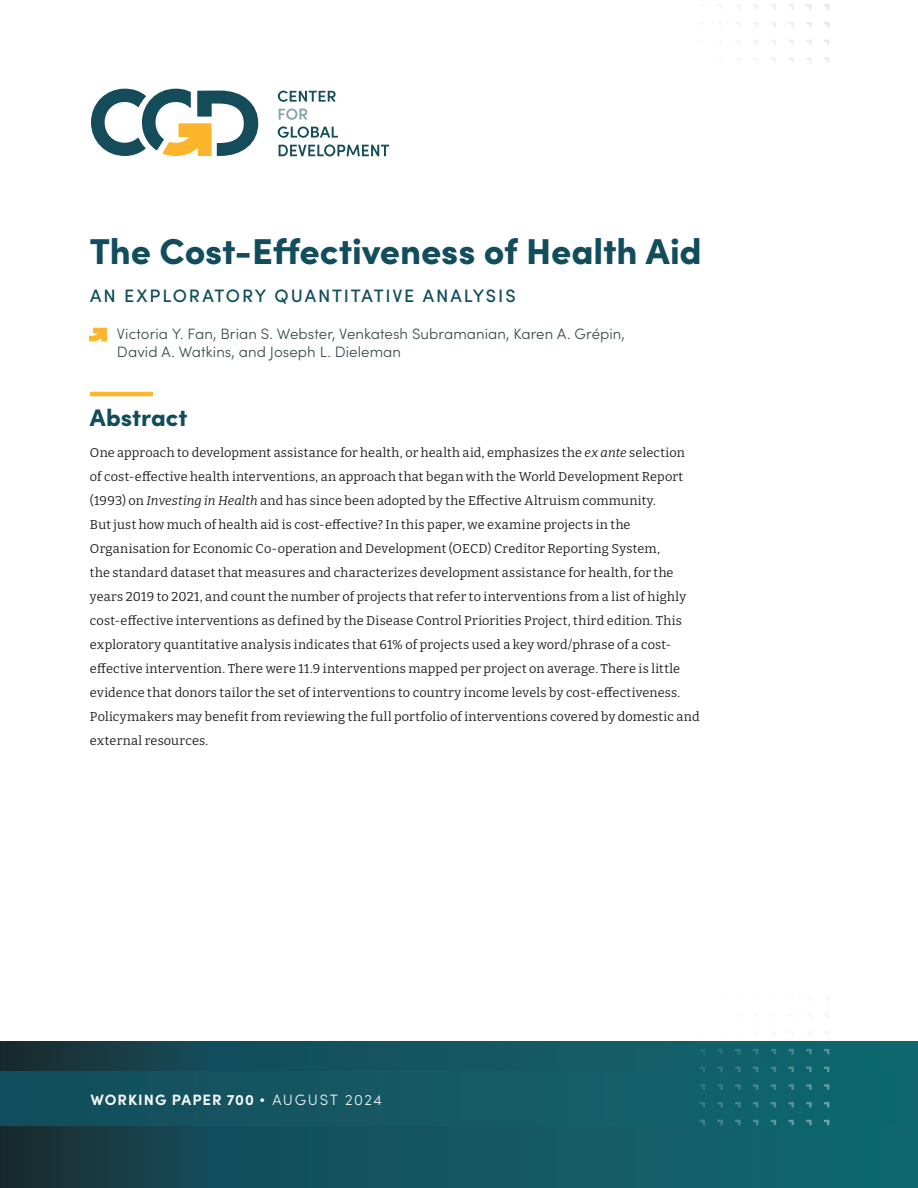
<style>
.page{position:relative;width:918px;height:1188px;background:#fff}
.page>*{position:absolute;margin:0;border:0;box-sizing:border-box;transform-origin:0 0}
.WP_CVR_Title{font:900 36px "Sofia Pro";letter-spacing:-.005em;color:#114d5c}
.WP_CVR_Abstract_head{font:900 24px "Sofia Pro";color:#114d5c}
.WP_CVR_Subtitle{font:500 18px "Sofia Pro";letter-spacing:.1em;color:#114d5c}
.WP_CVR_Authors{font:300 15px/18px "Sofia Pro";letter-spacing:.005em;color:#384649}
.WP_CVR_Paper_number{font:700 15px "Sofia Pro";letter-spacing:.065em;color:#f5f9fa}
.WP_CVR_Abstract_text{font:12.75px/24px "Bitter";letter-spacing:.015em;color:#231f20}
.s1{font-style:italic}
.s2{font-weight:200;font-size:16.5px}
.s3{font-weight:300}
</style>
<div class="page">
<svg style="left:0;top:1042px;width:918px;height:146px"></svg>
<div style="left:0;top:1071px;width:918px;height:54px;background:linear-gradient(to right,#154c5b,#10686f)"></div>
<svg style="left:824px;top:1120px;width:5px;height:5px"></svg>
<svg style="left:806px;top:1120px;width:6px;height:5px"></svg>
<svg style="left:788px;top:1120px;width:6px;height:5px"></svg>
<svg style="left:771px;top:1120px;width:5px;height:5px"></svg>
<svg style="left:753px;top:1120px;width:5px;height:5px"></svg>
<svg style="left:735px;top:1120px;width:6px;height:5px"></svg>
<svg style="left:717px;top:1120px;width:6px;height:5px"></svg>
<svg style="left:700px;top:1120px;width:5px;height:5px"></svg>
<svg style="left:824px;top:1102px;width:5px;height:5px"></svg>
<svg style="left:806px;top:1102px;width:6px;height:5px"></svg>
<svg style="left:788px;top:1102px;width:6px;height:5px"></svg>
<svg style="left:771px;top:1102px;width:5px;height:5px"></svg>
<svg style="left:753px;top:1102px;width:5px;height:5px"></svg>
<svg style="left:735px;top:1102px;width:6px;height:5px"></svg>
<svg style="left:717px;top:1102px;width:6px;height:5px"></svg>
<svg style="left:700px;top:1102px;width:5px;height:5px"></svg>
<svg style="left:824px;top:1084px;width:5px;height:6px"></svg>
<svg style="left:806px;top:1084px;width:6px;height:6px"></svg>
<svg style="left:788px;top:1084px;width:6px;height:6px"></svg>
<svg style="left:771px;top:1084px;width:5px;height:6px"></svg>
<svg style="left:753px;top:1084px;width:5px;height:6px"></svg>
<svg style="left:735px;top:1084px;width:6px;height:6px"></svg>
<svg style="left:717px;top:1084px;width:6px;height:6px"></svg>
<svg style="left:700px;top:1084px;width:5px;height:6px"></svg>
<svg style="left:824px;top:1067px;width:5px;height:5px"></svg>
<svg style="left:806px;top:1067px;width:6px;height:5px"></svg>
<svg style="left:788px;top:1067px;width:6px;height:5px"></svg>
<svg style="left:771px;top:1067px;width:5px;height:5px"></svg>
<svg style="left:753px;top:1067px;width:5px;height:5px"></svg>
<svg style="left:735px;top:1067px;width:6px;height:5px"></svg>
<svg style="left:717px;top:1067px;width:6px;height:5px"></svg>
<svg style="left:700px;top:1067px;width:5px;height:5px"></svg>
<svg style="left:824px;top:1049px;width:5px;height:5px"></svg>
<svg style="left:806px;top:1049px;width:6px;height:5px"></svg>
<svg style="left:788px;top:1049px;width:6px;height:5px"></svg>
<svg style="left:771px;top:1049px;width:5px;height:5px"></svg>
<svg style="left:753px;top:1049px;width:5px;height:5px"></svg>
<svg style="left:735px;top:1049px;width:6px;height:5px"></svg>
<svg style="left:717px;top:1049px;width:6px;height:5px"></svg>
<svg style="left:700px;top:1049px;width:5px;height:5px"></svg>
<svg style="left:824px;top:57px;width:5px;height:6px"></svg>
<svg style="left:806px;top:57px;width:6px;height:6px"></svg>
<svg style="left:789px;top:57px;width:5px;height:6px"></svg>
<svg style="left:771px;top:58px;width:5px;height:5px"></svg>
<svg style="left:824px;top:40px;width:5px;height:5px"></svg>
<svg style="left:806px;top:40px;width:6px;height:5px"></svg>
<svg style="left:789px;top:40px;width:5px;height:5px"></svg>
<svg style="left:771px;top:40px;width:5px;height:5px"></svg>
<svg style="left:753px;top:40px;width:5px;height:5px"></svg>
<svg style="left:824px;top:22px;width:5px;height:5px"></svg>
<svg style="left:806px;top:22px;width:6px;height:5px"></svg>
<svg style="left:788px;top:22px;width:6px;height:5px"></svg>
<svg style="left:771px;top:22px;width:5px;height:5px"></svg>
<svg style="left:753px;top:22px;width:5px;height:5px"></svg>
<svg style="left:824px;top:4px;width:5px;height:6px"></svg>
<svg style="left:806px;top:4px;width:6px;height:6px"></svg>
<svg style="left:788px;top:4px;width:6px;height:6px"></svg>
<svg style="left:771px;top:4px;width:5px;height:6px"></svg>
<svg style="left:753px;top:4px;width:5px;height:5px"></svg>
<svg style="left:91px;top:89px;width:167px;height:67px"></svg>
<svg style="left:279px;top:144px;width:110px;height:12px"></svg>
<svg style="left:278px;top:126px;width:60px;height:12px"></svg>
<svg style="left:279px;top:109px;width:28px;height:11px"></svg>
<svg style="left:278px;top:91px;width:58px;height:11px"></svg>
<hr style="left:90px;top:392px;width:63px;height:4px;background:#fcb52c">
<svg style="left:93px;top:327px;width:15px;height:14px"></svg>
<svg style="left:90px;top:328px;width:17px;height:14px"></svg>
<p class="WP_CVR_Title" style="left:90px;top:224px;width:613px">The Cost-Effectiveness of Health Aid</p>
<p class="WP_CVR_Subtitle" style="left:90px;top:282px;width:427px">AN EXPLORATORY QUANTITATIVE ANALYSIS</p>
<p class="WP_CVR_Authors" style="left:117px;top:324px;width:510px">Victoria Y. Fan, Brian S. Webster, Venkatesh Subramanian, Karen A. Grépin,<br>David A. Watkins, and Joseph L. Dieleman</p>
<p class="WP_CVR_Abstract_head" style="left:90px;top:399px;width:99px">Abstract</p>
<p class="WP_CVR_Abstract_text" style="left:90px;top:440px;width:611px">One approach to development assistance for health, or health aid, emphasizes the <span class="s1">ex ante</span> selection of cost-effective health interventions, an approach that began with the World Development Report (1993) on <span class="s1">Investing in Health</span> and has since been adopted by the Effective Altruism community.<br>But just how much of health aid is cost-effective? In this paper, we examine projects in the Organisation for Economic Co-operation and Development (OECD) Creditor Reporting System,<br>the standard dataset that measures and characterizes development assistance for health, for the years 2019 to 2021, and count the number of projects that refer to interventions from a list of highly cost-effective interventions as defined by the Disease Control Priorities Project, third edition. This exploratory quantitative analysis indicates that 61% of projects used a key word/phrase of a cost&shy;effective intervention. There were 11.9 interventions mapped per project on average. There is little evidence that donors tailor the set of interventions to country income levels by cost-effectiveness.<br>Policymakers may benefit from reviewing the full portfolio of interventions covered by domestic and external resources.</p>
<p class="WP_CVR_Paper_number" style="left:90px;top:1088px;width:293px">WORKING PAPER 700 <span class="s2">•</span> <span class="s3">AUGUST 2024</span></p>
</div>
